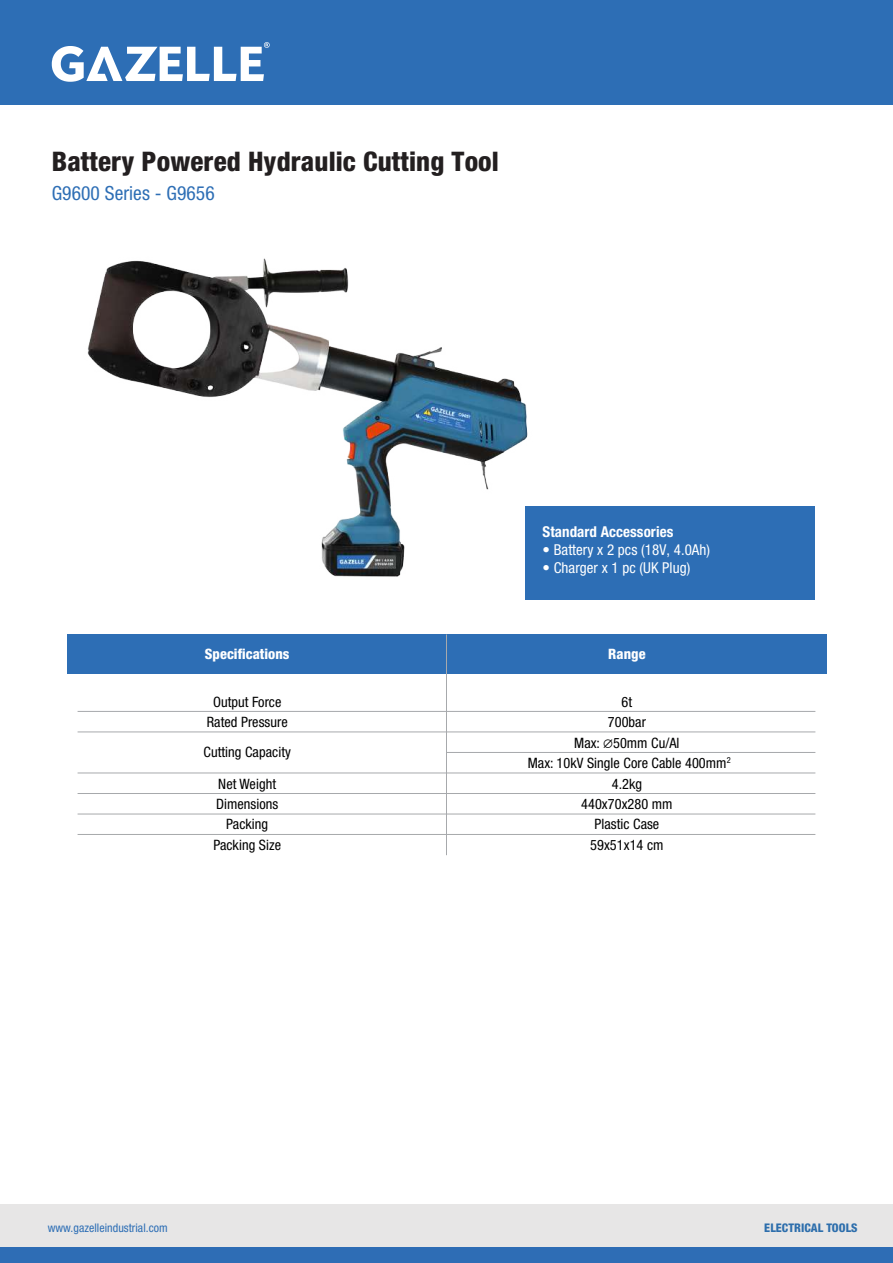
<style>
.page{position:relative;width:893px;height:1263px;background:#fff}
.page>*{position:absolute;margin:0;border:0;box-sizing:border-box;transform-origin:0 0}
.t1{font:800 condensed 27px "Helvetica Neue LT Std";letter-spacing:.005em;color:#231f20}
.t2{font:condensed 19.5px "Helvetica Neue LT Std";letter-spacing:.005em;color:#2d6eb5}
.t3{font:condensed 15px "Helvetica Neue LT Std";letter-spacing:.005em;color:#fff}
.t4{font:700 condensed 15px "Helvetica Neue LT Std";letter-spacing:.005em;color:#fff}
.t5{font:condensed 14.25px/20.5px "Helvetica Neue LT Std";letter-spacing:.005em;color:#000;text-align:center}
.t6{font:800 condensed 14.25px "Helvetica Neue LT Std";letter-spacing:.005em;color:#fff}
.t7{font:condensed 11.85px "Helvetica Neue LT Std";letter-spacing:.005em;color:#2d6eb5}
.t8{font:800 condensed 11.85px "Helvetica Neue LT Std";letter-spacing:.005em;color:#2d6eac}
.s1{font-family:"Cardo";font-stretch:normal}
</style>
<div class="page">
<div style="left:0;top:1204px;width:893px;height:43px;background:#e7e6e6"></div>
<div style="left:0;top:1247px;width:893px;height:16px;background:#2e6db5"></div>
<div style="left:0;top:0;width:893px;height:105px;background:#2d6eb5"></div>
<svg style="left:52px;top:42px;width:218px;height:40px"></svg>
<div style="left:67px;top:634px;width:759px;height:40px;background:#2d6eb5"></div>
<hr style="left:446px;top:634px;width:1px;height:221px;background:#a7a9ac">
<hr style="left:78px;top:711px;width:737px;height:1px;background:#a7a9ac">
<hr style="left:78px;top:731px;width:737px;height:1px;background:#a7a9ac">
<hr style="left:446px;top:752px;width:369px;height:1px;background:#a7a9ac">
<hr style="left:78px;top:773px;width:737px;height:1px;background:#a7a9ac">
<hr style="left:78px;top:793px;width:737px;height:1px;background:#a7a9ac">
<hr style="left:78px;top:814px;width:737px;height:1px;background:#a7a9ac">
<hr style="left:78px;top:834px;width:737px;height:1px;background:#a7a9ac">
<div style="left:526px;top:506px;width:289px;height:93px;background:#2d6eb5"></div>
<img style="left:87px;top:258px;width:441px;height:337px">
<h1 class="t1" style="left:52px;top:144px;width:449px">Battery Powered Hydraulic Cutting Tool</h1>
<h2 class="t2" style="left:52px;top:181px;width:164px">G9600 Series - G9656</h2>
<p class="t4" style="left:543px;top:523px;width:132px">Standard Accessories</p>
<p class="t3" style="left:543px;top:541px;width:169px">• Battery x 2 pcs (18V, 4.0Ah)</p>
<p class="t3" style="left:543px;top:559px;width:149px">• Charger x 1 pc (UK Plug)</p>
<p class="t6" style="left:205px;top:645px;width:86px">Specifications</p>
<p class="t6" style="left:608px;top:645px;width:39px">Range</p>
<p class="t5" style="left:213px;top:691px;width:70px">Output Force</p>
<p class="t5" style="left:622px;top:691px;width:12px">6t</p>
<p class="t5" style="left:574px;top:732px;width:107px">Max: <span class="s1">⌀</span>50mm Cu/Al</p>
<p class="t5" style="left:207px;top:712px;width:83px">Rated Pressure</p>
<p class="t5" style="left:608px;top:712px;width:40px">700bar</p>
<p class="t5" style="left:204px;top:741px;width:89px">Cutting Capacity</p>
<p class="t5" style="left:216px;top:773px;width:64px;text-align:left">Net Weight<br>Dimensions</p>
<p class="t5" style="left:581px;top:773px;width:93px">4.2kg<br>440x70x280 mm</p>
<p class="t5" style="left:528px;top:753px;width:204px">Max: 10kV Single Core Cable 400mm<sup>2</sup></p>
<p class="t5" style="left:213px;top:814px;width:69px">Packing<br>Packing Size</p>
<p class="t5" style="left:590px;top:814px;width:75px">Plastic Case<br>59x51x14 cm</p>
<p class="t7" style="left:48px;top:1221px;width:122px">www.gazelleindustrial.com</p>
<p class="t8" style="left:764px;top:1221px;width:95px">ELECTRICAL TOOLS</p>
</div>
